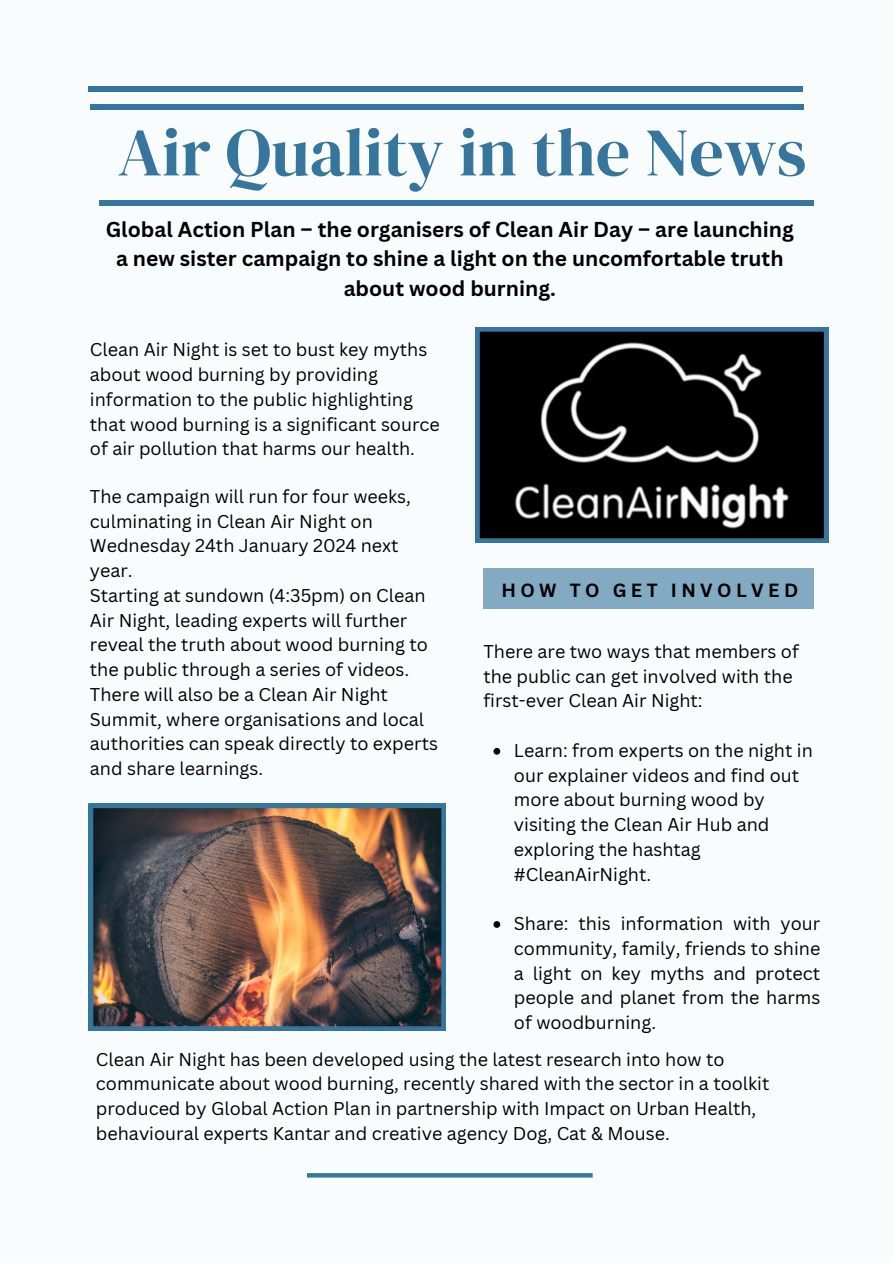
<style>
.page{position:relative;width:893px;height:1264px;background:#fff}
.page>*{position:absolute;margin:0;border:0;box-sizing:border-box;transform-origin:0 0}
.t1{font:67.8px "DM Serif Display";color:#36769d}
.t2{font:700 21px/29.2px "Canva Sans";color:#000;text-align:center}
.t3{font:700 18.6px "Canva Sans";letter-spacing:.24em;color:#000}
.t4{font:18px/24.8px "Canva Sans";color:#000}
</style>
<div class="page">
<div style="left:0;top:0;width:892px;height:1262px;background:#f9fcfc"></div>
<div style="left:89px;top:86px;width:713px;height:6px;background:#36769d"></div>
<div style="left:90px;top:104px;width:713px;height:5px;background:#36769d"></div>
<div style="left:99px;top:200px;width:714px;height:5px;background:#36769d"></div>
<div style="left:483px;top:568px;width:330px;height:40px;background:#82aac2"></div>
<svg style="left:475px;top:327px;width:353px;height:216px;background:#1b1f22"></svg>
<img style="left:89px;top:803px;width:356px;height:227px">
<svg style="left:493px;top:748px;width:7px;height:6px"></svg>
<svg style="left:493px;top:921px;width:7px;height:6px"></svg>
<svg style="left:307px;top:1173px;width:285px;height:4px"></svg>
<p class="t1" style="left:118px;top:105px;width:690px">Air Quality in the News</p>
<p class="t2" style="left:106px;top:214px;width:689px">Global Action Plan – the organisers of Clean Air Day – are launching a new sister campaign to shine a light on the uncomfortable truth about wood burning.</p>
<p class="t4" style="left:90px;top:337px;width:351px">Clean Air Night is set to bust key myths about wood burning by providing information to the public highlighting that wood burning is a significant source of air pollution that harms our health.</p>
<p class="t4" style="left:90px;top:483px;width:322px">The campaign will run for four weeks, culminating in Clean Air Night on<br>Wednesday 24th January 2024 next year.</p>
<p class="t4" style="left:90px;top:582px;width:349px">Starting at sundown (4:35pm) on Clean Air Night, leading experts will further reveal the truth about wood burning to the public through a series of videos.<br>There will also be a Clean Air Night Summit, where organisations and local authorities can speak directly to experts and share learnings.</p>
<p class="t3" style="left:501px;top:577px;width:298px">HOW TO GET INVOLVED</p>
<p class="t4" style="left:483px;top:638px;width:317px">There are two ways that members of the public can get involved with the first-ever Clean Air Night:</p>
<p class="t4" style="left:514px;top:737px;width:300px">Learn: from experts on the night in our explainer videos and find out more about burning wood by visiting the Clean Air Hub and exploring the hashtag #CleanAirNight.</p>
<p class="t4" style="left:514px;top:910px;width:308px;text-align:justify">Share: this information with your community, family, friends to shine a light on key myths and protect people and planet from the harms of woodburning.</p>
<p class="t4" style="left:96px;top:1046px;width:675px">Clean Air Night has been developed using the latest research into how to communicate about wood burning, recently shared with the sector in a toolkit produced by Global Action Plan in partnership with Impact on Urban Health, behavioural experts Kantar and creative agency Dog, Cat &amp; Mouse.</p>
</div>
